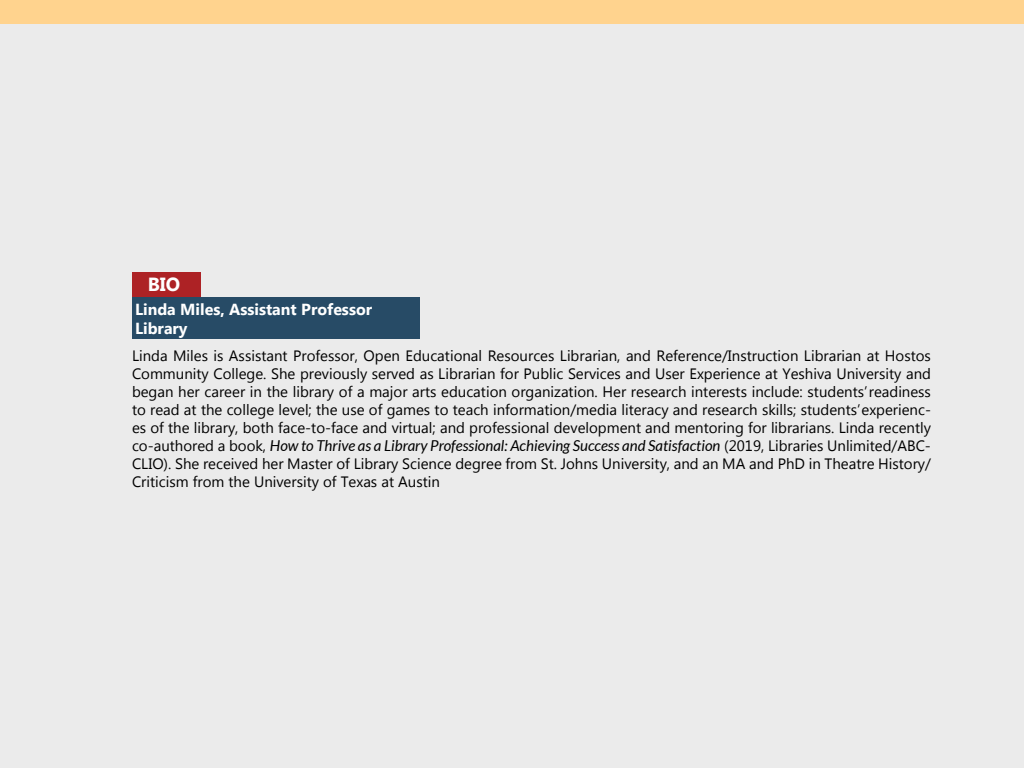
<style>
.page{position:relative;width:1024px;height:768px;background:#ebebeb}
.page>*{position:absolute;margin:0;border:0;box-sizing:border-box;transform-origin:0 0}
.t1{font:700 19px "Microsoft Tai Le";color:#fff}
.t2{font:700 16px/19.2px "Microsoft Tai Le";color:#fff}
.t3{font:15px/18px "Microsoft Tai Le";color:#000;text-align:justify}
.s1{font-family:"Lato";font-style:italic}
</style>
<div class="page">
<div style="left:0;top:0;width:1024px;height:24px;background:#ffd38e"></div>
<div style="left:132px;top:272px;width:69px;height:26px;background:#ad2225"></div>
<div style="left:132px;top:298px;width:288px;height:41px;background:#274b66"></div>
<p class="t1" style="left:148px;top:273px;width:34px">BIO</p>
<p class="t2" style="left:135px;top:300px;width:239px">Linda Miles, Assistant Professor<br>Library</p>
<p class="t3" style="left:132px;top:347px;width:801px">Linda Miles is Assistant Professor, Open Educational Resources Librarian, and Reference/Instruction Librarian at Hostos Community College. She previously served as Librarian for Public Services and User Experience at Yeshiva University and began her career in the library of a major arts education organization. Her research interests include: students’readiness to read at the college level; the use of games to teach information/media literacy and research skills; students’experienc&shy;es of the library, both face-to-face and virtual; and professional development and mentoring for librarians. Linda recently co-authored a book, <span class="s1">How to Thrive as a Library Professional: Achieving Success and Satisfaction</span> (2019, Libraries Unlimited/ABC-CLIO). She received her Master of Library Science degree from St. Johns University, and an MA and PhD in Theatre History/ Criticism from the University of Texas at Austin</p>
</div>
